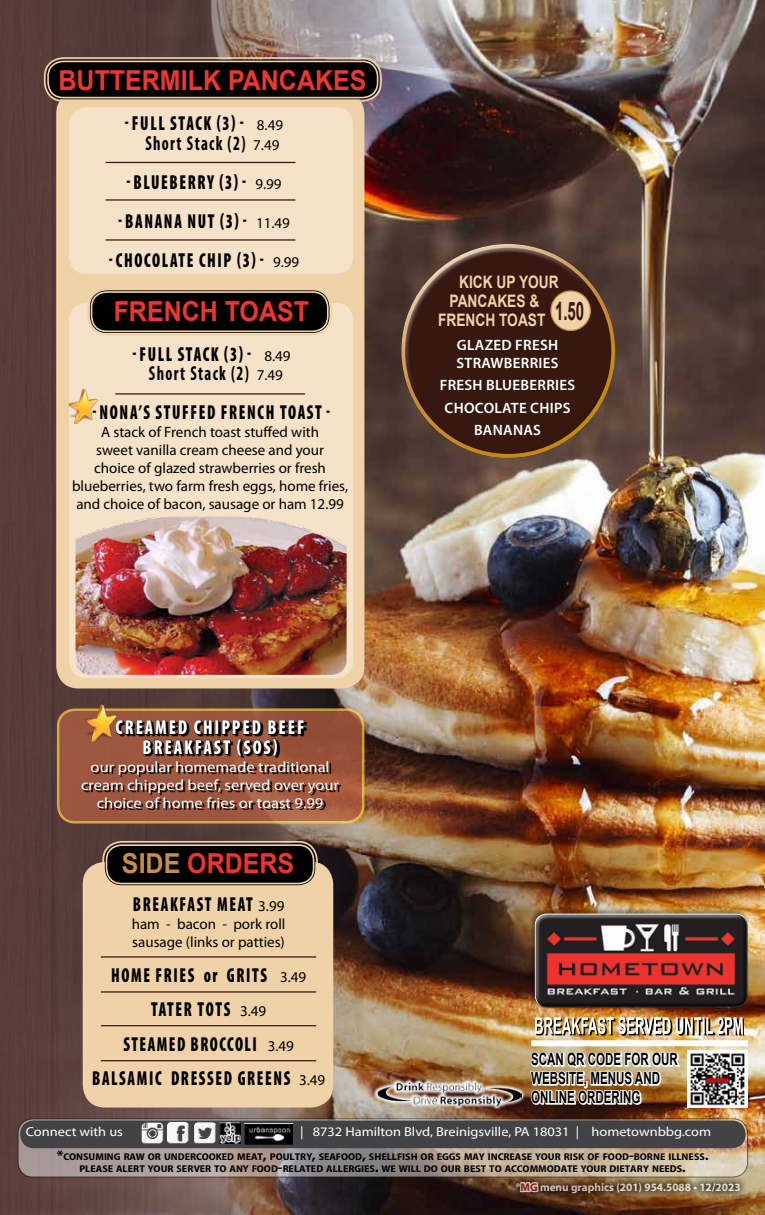
<style>
.page{position:relative;width:765px;height:1215px;background:#fff}
.page>*{position:absolute;margin:0;border:0;box-sizing:border-box;transform-origin:0 0}
.t1{font:700 27.5px "Arial";color:#ee3630;scale:.91 1}
.t2{font:700 27.5px "Arial";color:#ee342f;scale:.91 1}
.t3{font:900 condensed 20.25px/34.5px "Myriad Pro";letter-spacing:.1em;color:#000;text-align:center;scale:.8 1}
.t4{font:700 condensed 20.25px/19.5px "Myriad Pro";letter-spacing:.08em;color:#000;text-align:right;scale:.8 1}
.t5{font:900 condensed 20.25px/19.5px "Myriad Pro";letter-spacing:.11em;color:#fff;scale:.88 1}
.t6{font:700 17.25px "Arial";color:#f0d2a8;scale:.8 1}
.t7{font:700 16.88px/18.8px "Arial";color:#000;scale:.69 1}
.t8{font:15px/18px "Myriad Pro";color:#000}
.t9{font:15px/18px "Myriad Pro";color:#fff;text-align:center;scale:1.1 1}
.t10{font:600 15px/22.5px "Myriad Pro";letter-spacing:.02em;color:#fff}
.t11{font:13px "Myriad Pro";color:#fff;scale:1.11 1}
.t12{font:700 11.25px "Myriad Pro";color:#fff}
.t13{font:700 semi-condensed 9.88px/11.9px "Myriad Pro";color:#000;text-align:center;scale:1.11 1}
.s1{font-weight:900}
.s2{font-weight:400;font-stretch:normal;font-size:15px}
.s3{color:#c88e42}
.s4{font-size:14.12px}
.s5{color:#86100f}
</style>
<div class="page">
<img style="left:0;top:0;width:765px;height:1215px">
<div style="left:56px;top:91px;width:308px;height:598px;background:#f0d2a8;border-radius:22px"></div>
<div style="left:69px;top:107px;width:284px;height:167px;background:#f5e2c9;border-radius:17px"></div>
<svg style="left:58px;top:710px;width:305px;height:112px;background:#9f583f"></svg>
<div style="left:57px;top:708px;width:307px;height:116px;border:2px solid #ffd14a;border-radius:17px"></div>
<svg style="left:84px;top:722px;width:257px;height:88px;background:#894b36"></svg>
<svg style="left:115px;top:702px;width:189px;height:54px;background:#603928"></svg>
<img style="left:83px;top:703px;width:38px;height:38px">
<svg style="left:372px;top:1077px;width:152px;height:32px"></svg>
<img style="left:369px;top:1081px;width:152px;height:29px">
<svg style="left:536px;top:1018px;width:208px;height:18px"></svg>
<img style="left:535px;top:1017px;width:208px;height:17px">
<div style="left:531px;top:1040px;width:217px;height:6px;background:#fff"></div>
<svg style="left:529px;top:1050px;width:151px;height:57px"></svg>
<hr style="left:106px;top:162px;width:189px;height:1px;background:#361811">
<hr style="left:106px;top:199px;width:189px;height:2px;background:#361811">
<hr style="left:106px;top:239px;width:189px;height:2px;background:#361811">
<div style="left:46px;top:60px;width:333px;height:39px;background:#000;border-radius:17px"></div>
<div style="left:44px;top:57px;width:338px;height:45px;border:2px solid #f0d2a8;border-radius:19px"></div>
<div style="left:47px;top:61px;width:331px;height:37px;border:2px solid #f0d2a8;border-radius:15px"></div>
<svg style="left:18px;top:1119px;width:730px;height:58px;background:#afa196"></svg>
<div style="left:18px;top:1118px;width:730px;height:60px;border:1px solid #000;border-radius:15px"></div>
<div style="left:20px;top:1121px;width:726px;height:27px;background:#434345;border-radius:14px"></div>
<div style="left:141px;top:1122px;width:23px;height:20px;background:#fff;opacity:.75"></div>
<div style="left:141px;top:1124px;width:23px;height:21px;background:#000;opacity:.75"></div>
<div style="left:166px;top:1122px;width:24px;height:21px;background:#fff;opacity:.75"></div>
<div style="left:166px;top:1124px;width:24px;height:20px;background:#000;opacity:.75"></div>
<div style="left:194px;top:1122px;width:23px;height:20px;background:#fff"></div>
<div style="left:194px;top:1124px;width:23px;height:21px;background:#000;opacity:.75"></div>
<div style="left:219px;top:1122px;width:23px;height:24px;background:#000;opacity:.75"></div>
<img style="left:245px;top:1124px;width:48px;height:20px">
<div style="left:83px;top:862px;width:250px;height:246px;background:#f0d2a8;border-radius:22px"></div>
<div style="left:105px;top:843px;width:210px;height:42px;background:#000;border-radius:17px"></div>
<div style="left:102px;top:841px;width:216px;height:47px;border:2px solid #f0d2a8;border-radius:19px"></div>
<div style="left:106px;top:844px;width:208px;height:40px;border:2px solid #f0d2a8;border-radius:15px"></div>
<hr style="left:101px;top:956px;width:215px;height:2px;background:#361811">
<hr style="left:101px;top:991px;width:215px;height:2px;background:#361811">
<hr style="left:101px;top:1025px;width:215px;height:1px;background:#361811">
<hr style="left:101px;top:1060px;width:215px;height:1px;background:#361811">
<div style="left:69px;top:303px;width:284px;height:375px;background:#f5e2c9;border-radius:17px"></div>
<div style="left:90px;top:290px;width:239px;height:43px;background:#000;border-radius:17px"></div>
<div style="left:87px;top:288px;width:245px;height:48px;border:2px solid #f0d2a8;border-radius:19px"></div>
<div style="left:91px;top:291px;width:238px;height:41px;border:2px solid #f0d2a8;border-radius:15px"></div>
<img style="left:68px;top:389px;width:30px;height:34px">
<img style="left:76px;top:517px;width:271px;height:158px">
<div style="left:399px;top:242px;width:207px;height:164px;background:#fff;opacity:.75"></div>
<div style="left:405px;top:278px;width:210px;height:180px;background:#fff200;opacity:.75"></div>
<div style="left:551px;top:291px;width:39px;height:39px;background:#f0d2a8;border-radius:50%"></div>
<div style="left:550px;top:290px;width:41px;height:41px;border:1px solid #c88e42;border-radius:50%"></div>
<svg style="left:507px;top:1172px;width:239px;height:27px;background:#81684a"></svg>
<svg style="left:518px;top:1164px;width:22px;height:49px"></svg>
<div style="left:528px;top:907px;width:222px;height:103px;background:#000;opacity:.43"></div>
<div style="left:534px;top:914px;width:214px;height:94px;background:#000;opacity:.75"></div>
<img style="left:688px;top:1050px;width:60px;height:58px">
<hr style="left:115px;top:393px;width:190px;height:2px;background:#361811">
<h1 class="t1" style="left:59px;top:62px;width:58px">BUTTERMILK</h1>
<h1 class="t1" style="left:228px;top:62px;width:96px">PANCAKES</h1>
<h2 class="t4" style="left:145px;top:113px;width:174px"><span class="s1">(3) -</span> <span class="s2">8.49<br></span>Short Stack (2) <span class="s2">7.49</span></h2>
<h2 class="t3" style="left:127px;top:165px;width:21px">- BLUEBER</h2>
<h2 class="t3" style="left:198px;top:165px;width:107px">RY (3) - <span class="s2">9.99</span></h2>
<h2 class="t3" style="left:118px;top:204px;width:216px">- BANANA NUT (3) - <span class="s2">11.49</span></h2>
<h2 class="t3" style="left:109px;top:243px;width:44px">- CHOCOLAT</h2>
<h2 class="t3" style="left:187px;top:243px;width:142px">E CHIP (3) - <span class="s2">9.99</span></h2>
<h2 class="t3" style="left:125px;top:106px;width:68px">- FULL STACK</h2>
<h1 class="t1" style="left:114px;top:293px;width:142px">FRENCH TOAST</h1>
<h2 class="t3" style="left:132px;top:337px;width:68px">- FULL STACK</h2>
<h2 class="t4" style="left:149px;top:344px;width:179px;text-align:left;text-indent:75px"><span class="s1">(3) -</span> <span class="s2">8.49<br></span>Short Stack (2) <span class="s2">7.49</span></h2>
<h2 class="t3" style="left:93px;top:395px;width:123px">- NONA’S STUFFED</h2>
<h2 class="t3" style="left:221px;top:395px;width:138px">FRENCH TOAST -</h2>
<p class="t8" style="left:72px;top:423px;width:278px;text-align:center">A stack of French toast stuffed with<br>sweet vanilla cream cheese and your<br>choice of glazed strawberries or fresh blueberries, two farm fresh eggs, home fries, and choice of bacon, sausage or ham 12.99</p>
<h2 class="t5" style="left:116px;top:718px;width:58px">CREAMED</h2>
<h2 class="t5" style="left:194px;top:718px;width:44px">CHIPPED</h2>
<h2 class="t5" style="left:143px;top:718px;width:165px;text-indent:125px">BEEF<br>BR EAKFAS T (SOS)</h2>
<p class="t9" style="left:81px;top:758px;width:236px">our popular homemade traditional cream chipped beef, served over your choice of home fries or toast 9.99</p>
<h1 class="t2" style="left:122px;top:845px;width:152px"><span class="s3">SIDE</span>ORDERS</h1>
<h2 class="t3" style="left:133px;top:887px;width:191px">BREAKFAST MEAT <span class="s2">3.99</span></h2>
<p class="t8" style="left:132px;top:915px;width:155px">ham - bacon - pork roll sausage (links or patties)</p>
<h2 class="t3" style="left:92px;top:958px;width:293px">HOME FRIES OR GRITS <span class="s2">3.49<br></span>TATE R TOTS <span class="s2">3.49<br></span>STEAMED BROCCOLI <span class="s2">3.49<br></span>BALSAMIC DRESSED GREENS <span class="s2">3.49</span></h2>
<p class="t6" style="left:459px;top:271px;width:126px">KICK UP YOUR</p>
<p class="t6" style="left:450px;top:290px;width:114px">PANCAKES &amp;</p>
<p class="t6" style="left:438px;top:308px;width:184px">FRENCH TOAST <sup>1.50</sup></p>
<p class="t10" style="left:456px;top:335px;width:103px;line-height:18px">GLAZED FRESH<br>STRAWBERRIES</p>
<p class="t10" style="left:440px;top:374px;width:137px;text-align:center">FRESH BLUEBERRIES<br>CHOCOLATE CHIPS<br>BANANAS</p>
<p class="t7" style="left:531px;top:1051px;width:213px">SCAN QR CODE FOR OUR<br>WEBSITE</p>
<p class="t7" style="left:531px;top:1069px;width:188px;text-indent:53px">, MENUS AND<br>ONLINE ORDERING</p>
<p class="t11" style="left:26px;top:1124px;width:89px">Connect with us</p>
<p class="t11" style="left:300px;top:1124px;width:372px">| 8732 Hamilton Blvd, Breinigsville, PA 18031 | hometownbbg.com</p>
<p class="t13" style="left:57px;top:1151px;width:589px"><span class="s4">*</span>CONSUMING RAW OR UNDERCOOKED MEAT<span class="s4">,</span> POULTRY<span class="s4">,</span> SEAFOOD<span class="s4">,</span> SHELLFISH OR EGGS MAY INCREASE YOUR RISK OF FOOD<span class="s4">-</span>BORNE ILLNESS<span class="s4">.<br></span>PLEASE ALERT YOUR SERVER TO ANY FOOD<span class="s4">-</span>RELATED ALLERGIES<span class="s4">.</span> WE WILL DO OUR BEST TO ACCOMMODATE YOUR DIETARY NEEDS<span class="s4">.</span></p>
<p class="t12" style="left:515px;top:1180px;width:227px">®<span class="s5">MG</span> menu graphics (201) 954.5088 • 12/2023</p>
</div>
